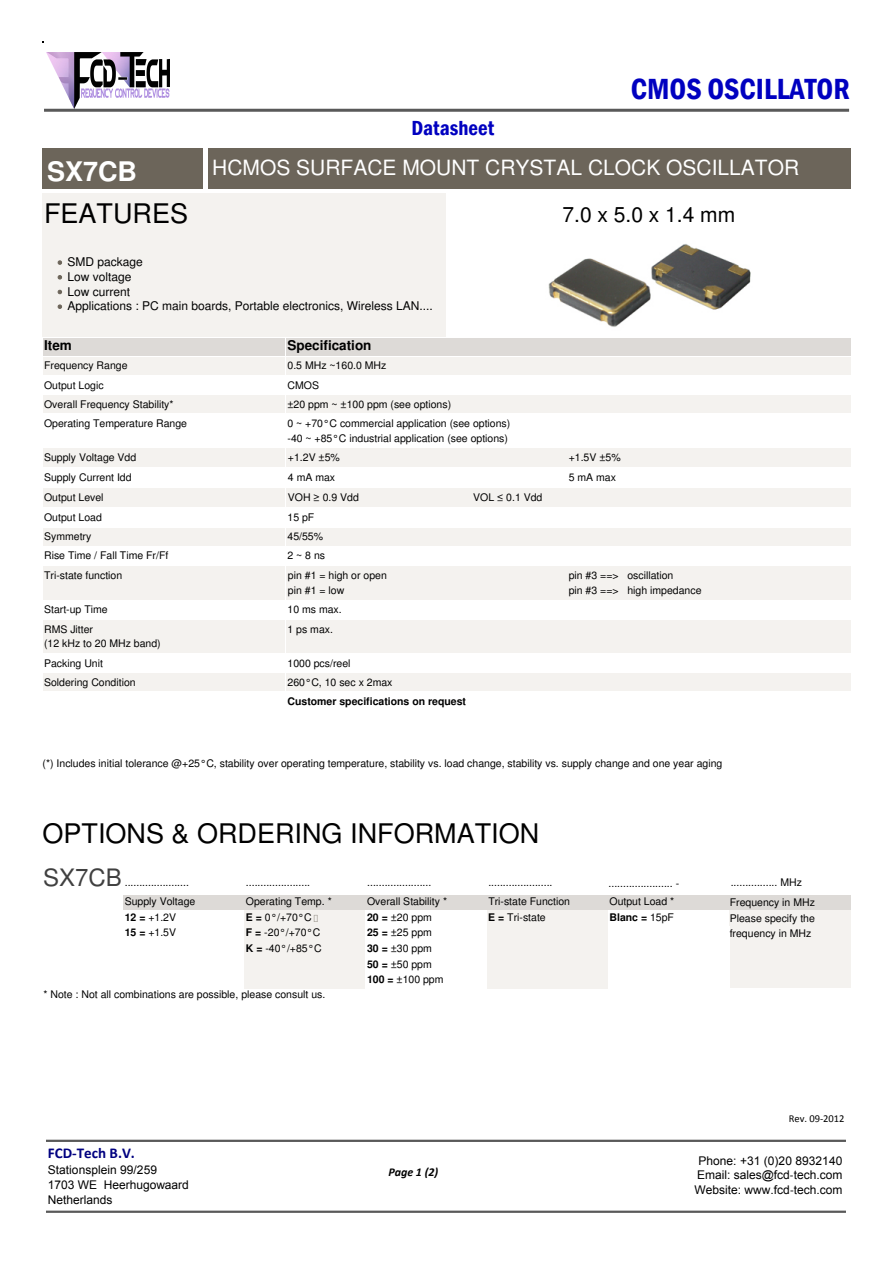
<style>
.page{position:relative;width:893px;height:1263px;background:#fff}
.page>*{position:absolute;margin:0;border:0;box-sizing:border-box;transform-origin:0 0}
.t1{font:600 condensed 30px "Franklin Gothic";color:#0000c0}
.t2{font:27px "Free Sans";color:#000}
.t3{font:700 27px "Free Sans";color:#fff}
.t4{font:24px "Free Sans";color:#404040}
.t5{font:21px "Free Sans";color:#fff}
.t6{font:21px "Free Sans";color:#000}
.t7{font:600 condensed 21px "Franklin Gothic";color:#0000c0}
.t8{font:700 15px "Calibri";color:#000080}
.t9{font:700 13.5px "Free Sans";color:#000}
.t10{font:12px/14.7px "Arial";color:#000}
.t11{font:12px/14.7px "Free Sans";color:#000}
.t12{font:italic 700 12px "Calibri";color:#000}
.t13{font:10.5px/14.7px "Free Sans";color:#000}
.t14{font:700 10.5px/19.2px "Free Sans";color:#000}
.t15{font:10.5px "Calibri";color:#000}
.s1{font-weight:400}
.s2{font-weight:700}
.s3{font-family:"Calibri"}
</style>
<div class="page">
<hr style="left:44px;top:109px;width:805px;height:3px;background:#595959">
<div style="left:43px;top:148px;width:160px;height:41px;background:#6c655a"></div>
<div style="left:208px;top:148px;width:642px;height:41px;background:#6c655a"></div>
<div style="left:43px;top:193px;width:403px;height:143px;background:#f4f2ef"></div>
<div style="left:43px;top:338px;width:241px;height:17px;background:#dddad7"></div>
<div style="left:286px;top:338px;width:564px;height:17px;background:#dddad7"></div>
<div style="left:43px;top:357px;width:241px;height:18px;background:#f4f2ef"></div>
<div style="left:286px;top:357px;width:564px;height:18px;background:#f4f2ef"></div>
<div style="left:43px;top:395px;width:241px;height:18px;background:#f4f2ef"></div>
<div style="left:286px;top:395px;width:564px;height:18px;background:#f4f2ef"></div>
<div style="left:43px;top:448px;width:241px;height:19px;background:#f4f2ef"></div>
<div style="left:286px;top:448px;width:564px;height:19px;background:#f4f2ef"></div>
<div style="left:43px;top:489px;width:241px;height:18px;background:#f4f2ef"></div>
<div style="left:286px;top:489px;width:564px;height:18px;background:#f4f2ef"></div>
<div style="left:43px;top:528px;width:241px;height:17px;background:#f4f2ef"></div>
<div style="left:286px;top:528px;width:564px;height:17px;background:#f4f2ef"></div>
<div style="left:43px;top:566px;width:241px;height:33px;background:#f4f2ef"></div>
<div style="left:286px;top:566px;width:564px;height:33px;background:#f4f2ef"></div>
<div style="left:43px;top:620px;width:241px;height:33px;background:#f4f2ef"></div>
<div style="left:286px;top:620px;width:564px;height:33px;background:#f4f2ef"></div>
<div style="left:43px;top:673px;width:241px;height:18px;background:#f4f2ef"></div>
<div style="left:286px;top:673px;width:564px;height:18px;background:#f4f2ef"></div>
<div style="left:123px;top:895px;width:122px;height:15px;background:#dddad7"></div>
<div style="left:245px;top:895px;width:121px;height:15px;background:#dddad7"></div>
<div style="left:366px;top:895px;width:121px;height:15px;background:#dddad7"></div>
<div style="left:487px;top:895px;width:121px;height:15px;background:#dddad7"></div>
<div style="left:608px;top:895px;width:121px;height:15px;background:#dddad7"></div>
<div style="left:729px;top:895px;width:121px;height:15px;background:#dddad7"></div>
<div style="left:245px;top:910px;width:121px;height:16px;background:#f4f2ef"></div>
<div style="left:487px;top:910px;width:121px;height:16px;background:#f4f2ef"></div>
<div style="left:729px;top:910px;width:121px;height:78px;background:#f4f2ef"></div>
<div style="left:245px;top:926px;width:121px;height:16px;background:#f4f2ef"></div>
<div style="left:487px;top:926px;width:121px;height:16px;background:#f4f2ef"></div>
<div style="left:245px;top:942px;width:121px;height:15px;background:#f4f2ef"></div>
<div style="left:487px;top:942px;width:121px;height:15px;background:#f4f2ef"></div>
<div style="left:245px;top:957px;width:121px;height:16px;background:#f4f2ef"></div>
<div style="left:487px;top:957px;width:121px;height:16px;background:#f4f2ef"></div>
<div style="left:245px;top:973px;width:121px;height:15px;background:#f4f2ef"></div>
<div style="left:487px;top:973px;width:121px;height:15px;background:#f4f2ef"></div>
<svg style="left:57px;top:260px;width:5px;height:5px"></svg>
<svg style="left:57px;top:275px;width:5px;height:5px"></svg>
<svg style="left:57px;top:289px;width:5px;height:6px"></svg>
<svg style="left:57px;top:304px;width:5px;height:5px"></svg>
<img style="left:548px;top:244px;width:203px;height:83px">
<hr style="left:46px;top:1210px;width:800px;height:3px;background:#595959">
<hr style="left:46px;top:1140px;width:800px;height:2px;background:#595959">
<img style="left:46px;top:52px;width:124px;height:56px">
<p class="t7" style="left:411px;top:114px;width:84px">Datasheet</p>
<p class="t1" style="left:631px;top:69px;width:220px">CMOS OSCILLATOR</p>
<p class="t3" style="left:47px;top:150px;width:92px">SX7CB</p>
<p class="t5" style="left:212px;top:151px;width:588px">HCMOS SURFACE MOUNT CRYSTAL CLOCK OSCILLATOR</p>
<p class="t2" style="left:44px;top:192px;width:146px">FEATURES</p>
<p class="t11" style="left:67px;top:255px;width:367px">SMD package<br>Low voltage<br>Low current<br>Applications : PC main boards, Portable electronics, Wireless LAN....</p>
<p class="t6" style="left:562px;top:198px;width:174px">7.0 x 5.0 x 1.4 mm</p>
<p class="t9" style="left:44px;top:334px;width:29px">Item</p>
<p class="t9" style="left:287px;top:334px;width:86px">Specification</p>
<p class="t13" style="left:44px;top:358px;width:85px">Frequency Range</p>
<p class="t13" style="left:287px;top:358px;width:100px">0.5 MHz ~160.0 MHz</p>
<p class="t13" style="left:44px;top:378px;width:61px">Output Logic</p>
<p class="t13" style="left:287px;top:378px;width:33px">CMOS</p>
<p class="t13" style="left:44px;top:397px;width:131px">Overall Frequency Stability*</p>
<p class="t13" style="left:287px;top:397px;width:165px">±20 ppm ~ ±100 ppm (see options)</p>
<p class="t13" style="left:44px;top:416px;width:144px">Operating Temperature Range</p>
<p class="t13" style="left:287px;top:416px;width:224px">0 ~ +70°C commercial application (see options) -40 ~ +85°C industrial application (see options)</p>
<p class="t13" style="left:44px;top:450px;width:94px">Supply Voltage Vdd</p>
<p class="t13" style="left:288px;top:450px;width:53px">+1.2V ±5%</p>
<p class="t13" style="left:569px;top:450px;width:53px">+1.5V ±5%</p>
<p class="t13" style="left:44px;top:470px;width:89px">Supply Current Idd</p>
<p class="t13" style="left:288px;top:470px;width:49px">4 mA max</p>
<p class="t13" style="left:569px;top:470px;width:49px">5 mA max</p>
<p class="t13" style="left:44px;top:490px;width:61px">Output Level</p>
<p class="t13" style="left:288px;top:490px;width:72px">VOH ≥ 0.9 Vdd</p>
<p class="t13" style="left:473px;top:490px;width:71px">VOL ≤ 0.1 Vdd</p>
<p class="t13" style="left:44px;top:510px;width:59px">Output Load</p>
<p class="t13" style="left:287px;top:510px;width:28px">15 pF</p>
<p class="t13" style="left:44px;top:529px;width:49px">Symmetry</p>
<p class="t13" style="left:287px;top:529px;width:37px">45/55%</p>
<p class="t13" style="left:44px;top:548px;width:126px">Rise Time / Fall Time Fr/Ff</p>
<p class="t13" style="left:287px;top:548px;width:39px">2 ~ 8 ns</p>
<p class="t13" style="left:44px;top:568px;width:80px">Tri-state function</p>
<p class="t13" style="left:288px;top:568px;width:100px">pin #1 = high or open pin #1 = low</p>
<p class="t13" style="left:569px;top:568px;width:134px">pin #3 ==&gt; oscillation<br>pin #3 ==&gt; high impedance</p>
<p class="t13" style="left:44px;top:602px;width:65px">Start-up Time</p>
<p class="t13" style="left:287px;top:602px;width:56px">10 ms max.</p>
<p class="t13" style="left:44px;top:622px;width:118px">RMS Jitter<br>(12 kHz to 20 MHz band)</p>
<p class="t13" style="left:287px;top:622px;width:47px">1 ps max.</p>
<p class="t13" style="left:44px;top:655px;width:60px">Packing Unit</p>
<p class="t13" style="left:287px;top:655px;width:65px">1000 pcs/reel</p>
<p class="t13" style="left:44px;top:675px;width:93px">Soldering Condition</p>
<p class="t14" style="left:287px;top:672px;width:180px"><span class="s1">260°C, 10 sec x 2max<br></span>Customer specifications on request</p>
<p class="t13" style="left:43px;top:756px;width:681px">(*) Includes initial tolerance @+25°C, stability over operating temperature, stability vs. load change, stability vs. supply change and one year aging</p>
<p class="t2" style="left:43px;top:812px;width:498px">OPTIONS &amp; ORDERING INFORMATION</p>
<p class="t4" style="left:43px;top:858px;width:80px">SX7CB</p>
<p class="t13" style="left:125px;top:875px;width:66px">......................</p>
<p class="t13" style="left:246px;top:875px;width:66px">......................</p>
<p class="t13" style="left:367px;top:875px;width:66px">......................</p>
<p class="t13" style="left:488px;top:875px;width:66px">......................</p>
<p class="t13" style="left:609px;top:875px;width:72px">...................... -</p>
<p class="t13" style="left:731px;top:875px;width:73px">................ MHz</p>
<p class="t13" style="left:125px;top:894px;width:72px">Supply Voltage</p>
<p class="t13" style="left:246px;top:894px;width:87px">Operating Temp. *</p>
<p class="t13" style="left:367px;top:894px;width:81px">Overall Stability *</p>
<p class="t13" style="left:488px;top:894px;width:83px">Tri-state Function</p>
<p class="t13" style="left:609px;top:894px;width:66px">Output Load *</p>
<p class="t13" style="left:730px;top:895px;width:87px">Frequency in MHz</p>
<p class="t13" style="left:125px;top:910px;width:53px"><span class="s2">12 =</span> +1.2V</p>
<p class="t13" style="left:246px;top:910px;width:67px"><span class="s2">E =</span> 0°/+70°C</p>
<p class="t13" style="left:367px;top:910px;width:66px"><span class="s2">20 =</span> ±20 ppm</p>
<p class="t13" style="left:488px;top:910px;width:59px"><span class="s2">E =</span> Tri-state</p>
<p class="t14" style="left:609px;top:907px;width:66px">Blanc = <span class="s1">15pF</span></p>
<p class="t13" style="left:730px;top:911px;width:87px">Please specify the</p>
<p class="t13" style="left:125px;top:925px;width:53px"><span class="s2">15 =</span> +1.5V</p>
<p class="t13" style="left:246px;top:925px;width:76px"><span class="s2">F =</span> -20°/+70°C</p>
<p class="t13" style="left:367px;top:925px;width:66px"><span class="s2">25 =</span> ±25 ppm</p>
<p class="t13" style="left:730px;top:925px;width:83px">frequency in MHz</p>
<p class="t13" style="left:246px;top:941px;width:77px"><span class="s2">K =</span> -40°/+85°C</p>
<p class="t13" style="left:367px;top:940px;width:78px;line-height:15.6px"><span class="s2">30 =</span> ±30 ppm<br><span class="s2">50 =</span> ±50 ppm<br><span class="s2">100 =</span> ±100 ppm</p>
<p class="t13" style="left:43px;top:987px;width:283px">* Note : Not all combinations are possible, please consult us.</p>
<p class="t15" style="left:789px;top:1112px;width:57px">Rev. 09-2012</p>
<h3 class="t8" style="left:48px;top:1147px;width:89px">FCD‐Tech B.V.</h3>
<p class="t10" style="left:48px;top:1163px;width:143px">Stationsplein 99/259<br>1703 WE Heerhugowaard<br>Netherlands</p>
<p class="t10" style="left:694px;top:1153px;width:149px;text-align:center">Phone: +31 (0)20 8932140<br>Email: sales@fcd<span class="s3">‐</span>tech.com<br>Website: www.fcd<span class="s3">‐</span>tech.com</p>
<p class="t12" style="left:388px;top:1166px;width:51px">Page 1 (2)</p>
</div>
